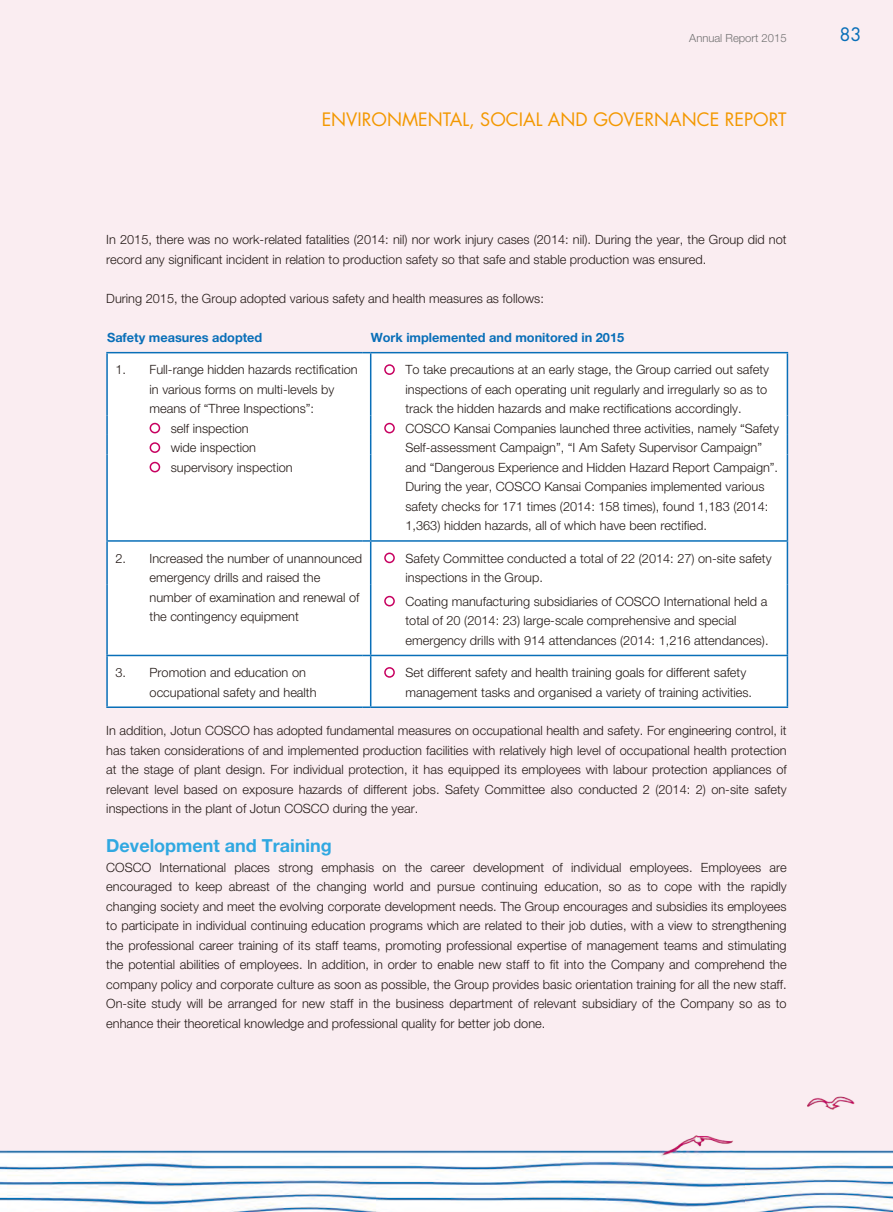
<style>
.page{position:relative;width:893px;height:1212px;background:#faedf1}
.page>*{position:absolute;margin:0;border:0;box-sizing:border-box;transform-origin:0 0}
.t1{font:18px "Futura Std";color:#f39800}
.t2{font:700 18px "Helvetica Neue LT Std";color:#30a8e1}
.t3{font:18px "Futura Std";color:#096fb8}
.t4{font:300 12.75px/19.5px "Helvetica Neue LT Std";color:#231916}
.t5{font:700 12.75px "Helvetica Neue LT Std";color:#096fb8}
.t6{font:300 11.25px "Helvetica Neue LT Std";color:#727272}
</style>
<div class="page">
<svg style="left:108px;top:353px;width:679px;height:353px"></svg>
<hr style="left:106px;top:415px;width:2px;height:20px;background:#096fb8">
<svg style="left:787px;top:415px;width:1px;height:39px"></svg>
<hr style="left:787px;top:454px;width:1px;height:86px;background:#096fb8">
<svg style="left:106px;top:435px;width:2px;height:19px"></svg>
<hr style="left:106px;top:454px;width:2px;height:86px;background:#096fb8">
<hr style="left:106px;top:542px;width:2px;height:42px;background:#096fb8">
<hr style="left:106px;top:584px;width:2px;height:71px;background:#096fb8">
<hr style="left:787px;top:542px;width:1px;height:42px;background:#096fb8">
<hr style="left:787px;top:584px;width:1px;height:71px;background:#096fb8">
<hr style="left:106px;top:656px;width:2px;height:50px;background:#096fb8">
<hr style="left:787px;top:656px;width:1px;height:50px;background:#096fb8">
<hr style="left:106px;top:706px;width:256px;height:2px;background:#096fb8">
<svg style="left:362px;top:706px;width:9px;height:2px"></svg>
<hr style="left:371px;top:706px;width:417px;height:2px;background:#096fb8">
<hr style="left:370px;top:353px;width:1px;height:62px;background:#096fb8">
<svg style="left:370px;top:415px;width:1px;height:39px"></svg>
<hr style="left:370px;top:454px;width:1px;height:86px;background:#096fb8">
<hr style="left:370px;top:542px;width:1px;height:42px;background:#096fb8">
<hr style="left:370px;top:584px;width:1px;height:71px;background:#096fb8">
<hr style="left:370px;top:656px;width:1px;height:50px;background:#096fb8">
<hr style="left:106px;top:353px;width:2px;height:62px;background:#096fb8">
<hr style="left:787px;top:353px;width:1px;height:62px;background:#096fb8">
<hr style="left:106px;top:352px;width:256px;height:1px;background:#096fb8">
<hr style="left:371px;top:352px;width:417px;height:1px;background:#096fb8">
<hr style="left:371px;top:540px;width:417px;height:2px;background:#096fb8">
<hr style="left:106px;top:540px;width:256px;height:2px;background:#096fb8">
<svg style="left:362px;top:540px;width:9px;height:2px"></svg>
<hr style="left:106px;top:655px;width:256px;height:1px;background:#096fb8">
<hr style="left:371px;top:655px;width:417px;height:1px;background:#096fb8">
<div style="left:385px;top:365px;width:9px;height:9px;background:#fff;border-radius:50%"></div>
<div style="left:384px;top:364px;width:11px;height:11px;border:2px solid #c70060;border-radius:50%"></div>
<div style="left:150px;top:423px;width:9px;height:10px;background:#fff;border-radius:50%"></div>
<div style="left:150px;top:423px;width:10px;height:10px;border:2px solid #c70060;border-radius:50%"></div>
<div style="left:385px;top:423px;width:9px;height:10px;background:#fff;border-radius:50%"></div>
<div style="left:384px;top:423px;width:11px;height:10px;border:2px solid #c70060;border-radius:50%"></div>
<div style="left:150px;top:443px;width:9px;height:9px;background:#fff;border-radius:50%"></div>
<div style="left:150px;top:442px;width:10px;height:11px;border:2px solid #c70060;border-radius:50%"></div>
<div style="left:150px;top:462px;width:9px;height:10px;background:#fff;border-radius:50%"></div>
<div style="left:150px;top:462px;width:10px;height:10px;border:2px solid #c70060;border-radius:50%"></div>
<div style="left:385px;top:553px;width:9px;height:9px;background:#fff;border-radius:50%"></div>
<div style="left:384px;top:552px;width:11px;height:11px;border:2px solid #c70060;border-radius:50%"></div>
<div style="left:385px;top:596px;width:9px;height:10px;background:#fff;border-radius:50%"></div>
<div style="left:384px;top:596px;width:11px;height:10px;border:2px solid #c70060;border-radius:50%"></div>
<div style="left:385px;top:668px;width:9px;height:9px;background:#fff;border-radius:50%"></div>
<div style="left:384px;top:667px;width:11px;height:11px;border:2px solid #c70060;border-radius:50%"></div>
<p class="t6" style="left:689px;top:31px;width:99px">Annual Report 2015</p>
<h1 class="t3" style="left:839px;top:23px;width:24px">83</h1>
<h1 class="t1" style="left:322px;top:108px;width:466px">ENVIRONMENTAL, SOCIAL AND GOVERNANCE REPORT</h1>
<p class="t4" style="left:106px;top:230px;width:682px">In 2015, there was no work-related fatalities (2014: nil) nor work injury cases (2014: nil). During the year, the Group did not record any significant incident in relation to production safety so that safe and stable production was ensured.</p>
<p class="t4" style="left:106px;top:288px;width:439px">During 2015, the Group adopted various safety and health measures as follows:</p>
<p class="t5" style="left:107px;top:330px;width:157px">Safety measures adopted</p>
<p class="t5" style="left:371px;top:330px;width:255px">Work implemented and monitored in 2015</p>
<p class="t4" style="left:150px;top:360px;width:210px;text-indent:-34px">1. Full-range hidden hazards rectification in various forms on multi-levels by means of “Three Inspections”:</p>
<p class="t4" style="left:405px;top:360px;width:365px">To take precautions at an early stage, the Group carried out safety inspections of each operating unit regularly and irregularly so as to track the hidden hazards and make rectifications accordingly.</p>
<p class="t4" style="left:171px;top:418px;width:79px">self inspection</p>
<p class="t4" style="left:405px;top:418px;width:375px">COSCO Kansai Companies launched three activities, namely “Safety Self-assessment Campaign”, “I Am Safety Supervisor Campaign” and “Dangerous Experience and Hidden Hazard Report Campaign”.<br>During the year, COSCO Kansai Companies implemented various safety checks for 171 times (2014: 158 times), found 1,183 (2014:<br>1,363) hidden hazards, all of which have been rectified.</p>
<p class="t4" style="left:171px;top:438px;width:123px">wide inspection supervisory inspection</p>
<p class="t4" style="left:150px;top:548px;width:214px;text-indent:-34px">2. Increased the number of unannounced emergency drills and raised the number of examination and renewal of the contingency equipment</p>
<p class="t4" style="left:405px;top:548px;width:368px">Safety Committee conducted a total of 22 (2014: 27) on-site safety inspections in the Group.</p>
<p class="t4" style="left:405px;top:591px;width:365px">Coating manufacturing subsidiaries of COSCO International held a total of 20 (2014: 23) large-scale comprehensive and special emergency drills with 914 attendances (2014: 1,216 attendances).</p>
<p class="t4" style="left:150px;top:662px;width:168px;text-indent:-34px">3. Promotion and education on occupational safety and health</p>
<p class="t4" style="left:405px;top:662px;width:348px">Set different safety and health training goals for different safety management tasks and organised a variety of training activities.</p>
<p class="t4" style="left:106px;top:720px;width:682px;text-align:justify">In addition, Jotun COSCO has adopted fundamental measures on occupational health and safety. For engineering control, it has taken considerations of and implemented production facilities with relatively high level of occupational health protection at the stage of plant design. For individual protection, it has equipped its employees with labour protection appliances of relevant level based on exposure hazards of different jobs. Safety Committee also conducted 2 (2014: 2) on-site safety inspections in the plant of Jotun COSCO during the year.</p>
<h1 class="t2" style="left:106px;top:834px;width:227px">Development and Training</h1>
<p class="t4" style="left:106px;top:857px;width:682px;text-align:justify">COSCO International places strong emphasis on the career development of individual employees. Employees are encouraged to keep abreast of the changing world and pursue continuing education, so as to cope with the rapidly changing society and meet the evolving corporate development needs. The Group encourages and subsidies its employees to participate in individual continuing education programs which are related to their job duties, with a view to strengthening the professional career training of its staff teams, promoting professional expertise of management teams and stimulating the potential abilities of employees. In addition, in order to enable new staff to fit into the Company and comprehend the company policy and corporate culture as soon as possible, the Group provides basic orientation training for all the new staff.<br>On-site study will be arranged for new staff in the business department of relevant subsidiary of the Company so as to enhance their theoretical knowledge and professional quality for better job done.</p>
</div>
